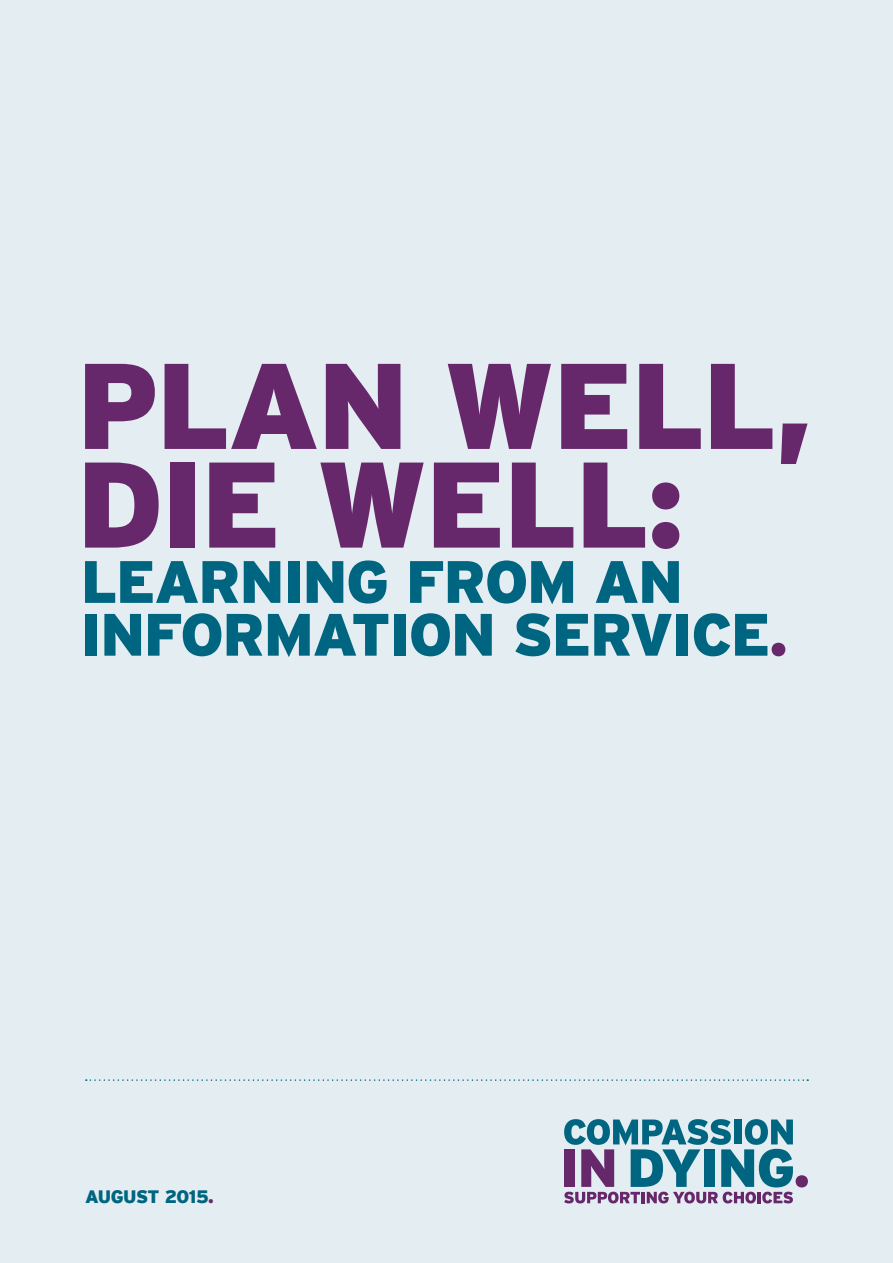
<style>
.page{position:relative;width:893px;height:1263px;background:#e3edf2}
.page>*{position:absolute;margin:0;border:0;box-sizing:border-box;transform-origin:0 0}
.t1{font:900 121.5px/98.7px "Interstate";letter-spacing:-.025em;color:#67286b}
.t2{font:900 59.7px/52.8px "Interstate";letter-spacing:-.025em;color:#006580}
.t3{font:900 18px "Interstate";letter-spacing:-.025em;color:#006580}
.s1{color:#67286b}
</style>
<div class="page">
<svg style="left:564px;top:1119px;width:244px;height:84px"></svg>
<svg style="left:86px;top:1079px;width:722px;height:2px"></svg>
<h1 class="t1" style="left:76px;top:355px;width:737px">PLAN WELL,<br>DIE WELL:</h1>
<p class="t2" style="left:81px;top:555px;width:709px">LEARNING FROM AN<br>INFORMATION SERVICE<span class="s1">.</span></p>
<p class="t3" style="left:85px;top:1187px;width:130px">AUGUST 2015<span class="s1">.</span></p>
</div>
